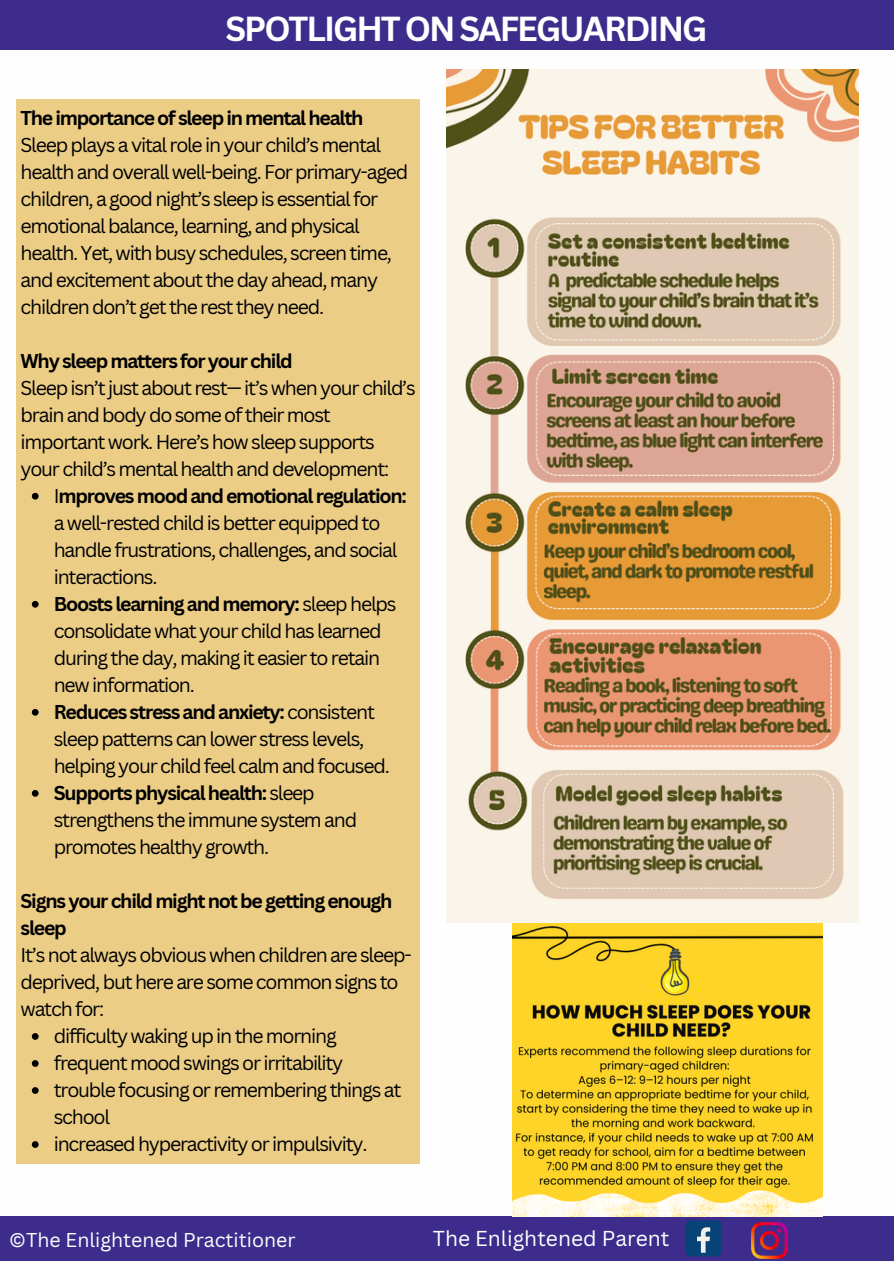
<style>
.page{position:relative;width:894px;height:1264px;background:#fff}
.page>*{position:absolute;margin:0;border:0;box-sizing:border-box;transform-origin:0 0}
.t1{font:700 33.75px "Canva Sans";letter-spacing:-.06em;color:#fff}
.t2{font:21px "Canva Sans";color:#fff}
.t3{font:19.5px/27px "Canva Sans";letter-spacing:-.065em;color:#000}
.t4{font:700 19.5px/27px "Canva Sans";letter-spacing:-.065em;color:#000}
.t5{font:19.5px "Canva Sans";color:#fff}
.s1{font-weight:700}
</style>
<div class="page">
<div style="left:0;top:1216px;width:893px;height:44px;background:#3d2c8c"></div>
<div style="left:685px;top:1220px;width:36px;height:36px;background:#084378;border-radius:5px"></div>
<svg style="left:697px;top:1227px;width:13px;height:25px"></svg>
<img style="left:751px;top:1222px;width:35px;height:36px">
<div style="left:0;top:0;width:893px;height:50px;background:#3d2c8c"></div>
<div style="left:16px;top:99px;width:403px;height:1064px;background:#ebcd86"></div>
<svg style="left:32px;top:493px;width:7px;height:6px"></svg>
<svg style="left:32px;top:601px;width:7px;height:6px"></svg>
<svg style="left:32px;top:709px;width:7px;height:6px"></svg>
<svg style="left:32px;top:790px;width:7px;height:6px"></svg>
<svg style="left:32px;top:1033px;width:7px;height:6px"></svg>
<svg style="left:32px;top:1060px;width:7px;height:6px"></svg>
<svg style="left:32px;top:1087px;width:7px;height:6px"></svg>
<svg style="left:32px;top:1141px;width:7px;height:6px"></svg>
<img style="left:512px;top:922px;width:310px;height:294px">
<img style="left:446px;top:69px;width:412px;height:853px">
<p class="t1" style="left:225px;top:5px;width:483px">SPOTLIGHT ON SAFEGUARDING</p>
<p class="t4" style="left:21px;top:104px;width:344px">The importance of sleep in mental health</p>
<p class="t3" style="left:21px;top:131px;width:389px">Sleep plays a vital role in your child’s mental health and overall well-being. For primary-aged children, a good night’s sleep is essential for emotional balance, learning, and physical health. Yet, with busy schedules, screen time, and excitement about the day ahead, many children don’t get the rest they need.</p>
<p class="t4" style="left:21px;top:347px;width:273px">Why sleep matters for your child</p>
<p class="t3" style="left:21px;top:374px;width:396px">Sleep isn’t just about rest— it’s when your child’s brain and body do some of their most important work. Here’s how sleep supports your child’s mental health and development:</p>
<p class="t3" style="left:54px;top:482px;width:354px">I<span class="s1">mproves mood and emotional regulation: </span>a well-rested child is better equipped to handle frustrations, challenges, and social interactions.</p>
<p class="t3" style="left:54px;top:590px;width:344px"><span class="s1">Boosts learning and memory:</span> sleep helps consolidate what your child has learned during the day, making it easier to retain new information.</p>
<p class="t3" style="left:54px;top:698px;width:337px"><span class="s1">Reduces stress and anxiety:</span> consistent sleep patterns can lower stress levels, helping your child feel calm and focused.</p>
<p class="t3" style="left:54px;top:779px;width:305px"><span class="s1">Supports physical health:</span> sleep strengthens the immune system and promotes healthy growth.</p>
<p class="t4" style="left:21px;top:887px;width:373px">Signs your child might not be getting enough sleep</p>
<p class="t3" style="left:21px;top:941px;width:392px">It’s not always obvious when children are sleep&shy;deprived, but here are some common signs to watch for:</p>
<p class="t3" style="left:54px;top:1022px;width:284px">difficulty waking up in the morning</p>
<p class="t3" style="left:54px;top:1049px;width:291px">frequent mood swings or irritability</p>
<p class="t3" style="left:54px;top:1076px;width:349px">trouble focusing or remembering things at school</p>
<p class="t3" style="left:54px;top:1130px;width:315px">increased hyperactivity or impulsivity.</p>
<p class="t5" style="left:9px;top:1226px;width:288px">©The Enlightened Practitioner</p>
<h1 class="t2" style="left:432px;top:1223px;width:238px">The Enlightened Parent</h1>
</div>
